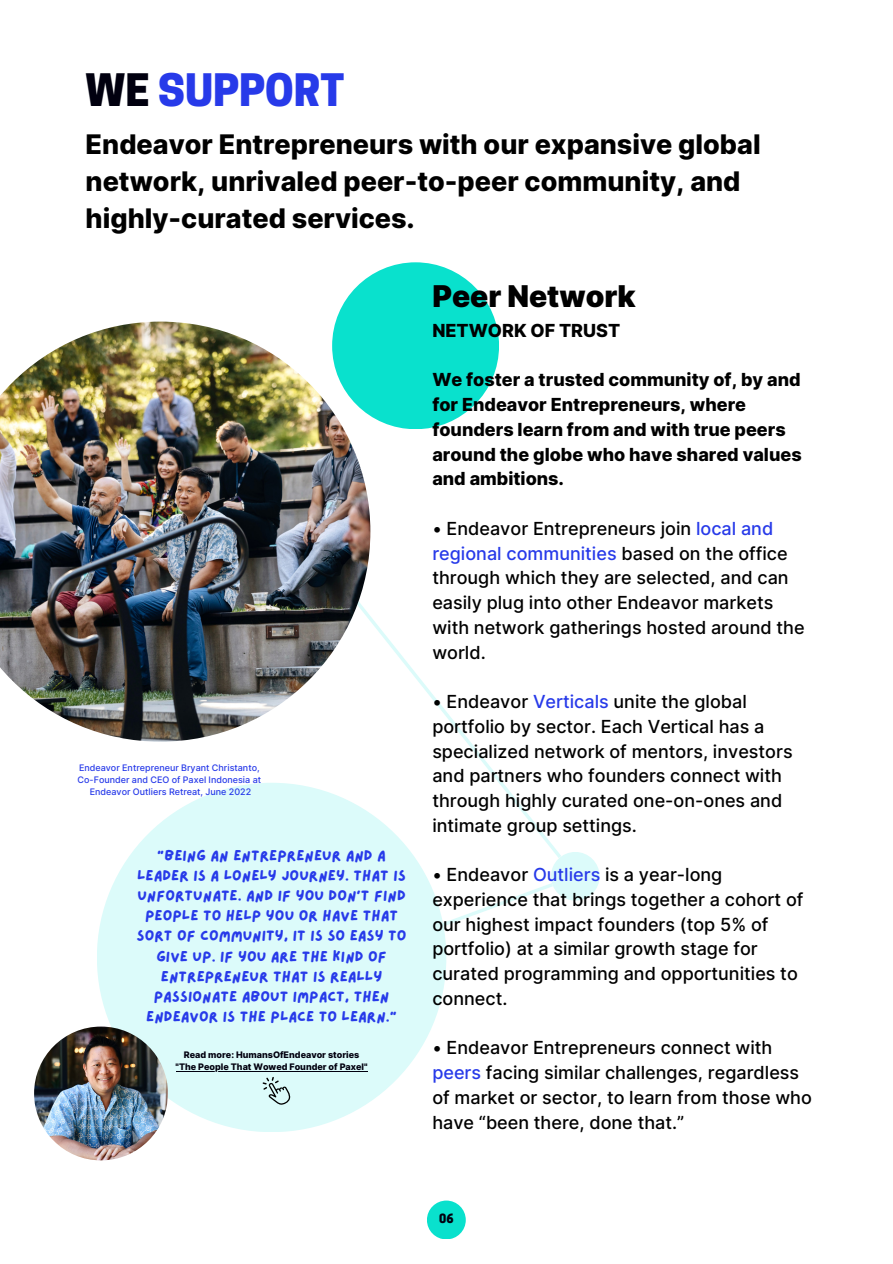
<style>
.page{position:relative;width:893px;height:1264px;background:#fff}
.page>*{position:absolute;margin:0;border:0;box-sizing:border-box;transform-origin:0 0}
.t1{font:800 42px "Cooper Hewitt";color:#273ae9}
.t2{font:900 30px "Inter";color:#000}
.t3{font:800 27px/37px "Inter";color:#000}
.t4{font:500 18px/24.8px "Inter";color:#000}
.t5{font:800 18px/24.8px "Inter";color:#000}
.t6{font:15px/20.2px "Lazydog";color:#273ae9;text-align:center}
.t7{font:800 12px "Cooper Hewitt";color:#01000f}
.t8{font:500 9px/12px "Inter";color:#273ae9;text-align:center}
.t9{font:800 9px/12px "Inter";color:#01000f;text-align:center}
.s1{color:#01000f}
.s2{color:#273ae9}
</style>
<div class="page">
<div style="left:332px;top:262px;width:167px;height:167px;background:#09e1cd;border-radius:50%"></div>
<svg style="left:370px;top:616px;width:193px;height:242px"></svg>
<svg style="left:428px;top:880px;width:128px;height:54px"></svg>
<div style="left:551px;top:852px;width:48px;height:48px;background:#dcfbfa;border-radius:50%"></div>
<div style="left:97px;top:782px;width:349px;height:350px;background:#dcfbfa;border-radius:50%"></div>
<img style="left:0;top:321px;width:370px;height:420px">
<svg style="left:262px;top:1077px;width:28px;height:27px"></svg>
<hr style="left:176px;top:1070px;width:191px;height:1px;background:#01000f">
<img style="left:34px;top:1026px;width:134px;height:134px;border-radius:50%">
<div style="left:427px;top:1200px;width:38px;height:39px;background:#09e1cd;border-radius:50%"></div>
<h1 class="t1" style="left:86px;top:74px;width:260px"><span class="s1">WE</span> SUPPORT</h1>
<h3 class="t3" style="left:86px;top:126px;width:676px">Endeavor Entrepreneurs with our expansive global network, unrivaled peer-to-peer community, and highly-curated services.</h3>
<p class="t8" style="left:78px;top:762px;width:185px">Endeavor Entrepreneur Bryant Christanto,<br>Co-Founder and CEO of Paxel Indonesia at<br>Endeavor Outliers Retreat, June 2022</p>
<p class="t6" style="left:137px;top:845px;width:271px">“BEING AN ENTREPRENEUR AND A<br>LEADER IS A LONELY JOURNEY. THAT IS<br>UNFORTUNATE. AND IF YOU DON’T FIND<br>PEOPLE TO HELP YOU OR HAVE THAT<br>SORT OF COMMUNITY, IT IS SO EASY TO<br>GIVE UP. IF YOU ARE THE KIND OF<br>ENTREPRENEUR THAT IS REALLY<br>PASSIONATE ABOUT IMPACT, THEN<br>ENDEAVOR IS THE PLACE TO LEARN."</p>
<p class="t9" style="left:176px;top:1048px;width:193px">Read more: HumansOfEndeavor stories "The People That Wowed Founder of Paxel"</p>
<h2 class="t2" style="left:432px;top:277px;width:205px">Peer Network</h2>
<p class="t5" style="left:432px;top:318px;width:189px">NETWORK OF TRUST</p>
<p class="t5" style="left:432px;top:367px;width:371px">We foster a trusted community of, by and for Endeavor Entrepreneurs, where founders learn from and with true peers around the globe who have shared values and ambitions.</p>
<p class="t4" style="left:432px;top:516px;width:374px">• Endeavor Entrepreneurs join <span class="s2">local and regional communities</span> based on the office through which they are selected, and can easily plug into other Endeavor markets with network gatherings hosted around the world.</p>
<p class="t4" style="left:432px;top:689px;width:362px">• Endeavor <span class="s2">Verticals</span> unite the global portfolio by sector. Each Vertical has a specialized network of mentors, investors and partners who founders connect with through highly curated one-on-ones and intimate group settings.</p>
<p class="t4" style="left:432px;top:862px;width:372px">• Endeavor <span class="s2">Outliers</span> is a year-long experience that brings together a cohort of our highest impact founders (top 5% of portfolio) at a similar growth stage for curated programming and opportunities to connect.</p>
<p class="t4" style="left:432px;top:1035px;width:381px">• Endeavor Entrepreneurs connect with <span class="s2">peers</span> facing similar challenges, regardless of market or sector, to learn from those who have “been there, done that.”</p>
<p class="t7" style="left:439px;top:1213px;width:16px">06</p>
</div>
